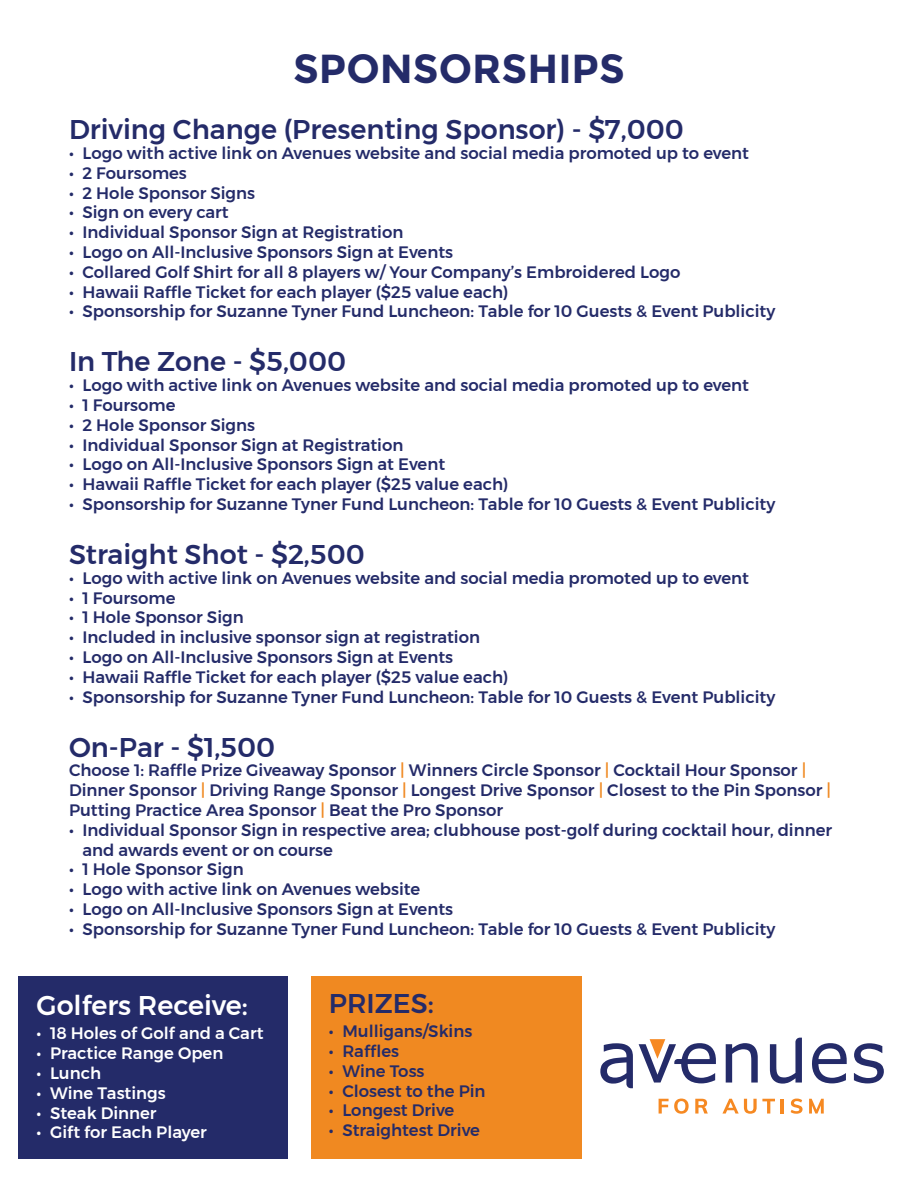
<style>
.page{position:relative;width:918px;height:1188px;background:#fff}
.page>*{position:absolute;margin:0;border:0;box-sizing:border-box;transform-origin:0 0}
.t1{font:700 40.5px "Montserrat";color:#242b69}
.t2{font:500 27px "Montserrat";color:#242b69}
.t3{font:500 27px "Montserrat";color:#fff}
.t4{font:500 16.5px/19.8px "Montserrat";color:#242b69}
.t5{font:500 16.5px "Montserrat";color:#fff}
.s1{color:#f08921}
</style>
<div class="page">
<div style="left:18px;top:977px;width:270px;height:182px;background:#242b69"></div>
<div style="left:312px;top:977px;width:270px;height:182px;background:#f08921"></div>
<svg style="left:726px;top:1043px;width:32px;height:40px"></svg>
<svg style="left:854px;top:1043px;width:30px;height:40px"></svg>
<svg style="left:770px;top:1038px;width:32px;height:46px"></svg>
<svg style="left:600px;top:1043px;width:33px;height:45px"></svg>
<svg style="left:812px;top:1043px;width:35px;height:40px"></svg>
<svg style="left:639px;top:1039px;width:77px;height:44px"></svg>
<svg style="left:659px;top:1099px;width:30px;height:15px"></svg>
<svg style="left:695px;top:1099px;width:13px;height:15px"></svg>
<svg style="left:722px;top:1099px;width:53px;height:15px"></svg>
<hr style="left:781px;top:1099px;width:3px;height:15px;background:#f68922">
<svg style="left:791px;top:1099px;width:12px;height:15px"></svg>
<svg style="left:809px;top:1099px;width:15px;height:15px"></svg>
<p class="t1" style="left:293px;top:44px;width:333px">SPONSORSHIPS</p>
<p class="t2" style="left:69px;top:108px;width:617px">Driving Change (Presenting Sponsor) - $7,000</p>
<p class="t4" style="left:69px;top:143px;width:681px">• Logo with active link on Avenues website and social media promoted up to event</p>
<p class="t4" style="left:69px;top:163px;width:119px">• 2 Foursomes</p>
<p class="t4" style="left:69px;top:183px;width:188px">• 2 Hole Sponsor Signs</p>
<p class="t4" style="left:69px;top:202px;width:161px">• Sign on every cart</p>
<p class="t4" style="left:69px;top:222px;width:336px">• Individual Sponsor Sign at Registration</p>
<p class="t4" style="left:69px;top:242px;width:386px">• Logo on All-Inclusive Sponsors Sign at Events</p>
<p class="t4" style="left:69px;top:262px;width:613px">• Collared Golf Shirt for all 8 players w/ Your Company’s Embroidered Logo</p>
<p class="t4" style="left:69px;top:282px;width:441px">• Hawaii Raffle Ticket for each player ($25 value each)</p>
<p class="t4" style="left:69px;top:301px;width:708px">• Sponsorship for Suzanne Tyner Fund Luncheon: Table for 10 Guests &amp; Event Publicity</p>
<p class="t2" style="left:69px;top:341px;width:279px">In The Zone - $5,000</p>
<p class="t4" style="left:69px;top:375px;width:681px">• Logo with active link on Avenues website and social media promoted up to event</p>
<p class="t4" style="left:69px;top:395px;width:108px">• 1 Foursome</p>
<p class="t4" style="left:69px;top:415px;width:188px">• 2 Hole Sponsor Signs</p>
<p class="t4" style="left:69px;top:435px;width:336px">• Individual Sponsor Sign at Registration</p>
<p class="t4" style="left:69px;top:454px;width:378px">• Logo on All-Inclusive Sponsors Sign at Event</p>
<p class="t4" style="left:69px;top:474px;width:441px">• Hawaii Raffle Ticket for each player ($25 value each)</p>
<p class="t4" style="left:69px;top:494px;width:708px">• Sponsorship for Suzanne Tyner Fund Luncheon: Table for 10 Guests &amp; Event Publicity</p>
<p class="t2" style="left:69px;top:533px;width:297px">Straight Shot - $2,500</p>
<p class="t4" style="left:69px;top:568px;width:681px">• Logo with active link on Avenues website and social media promoted up to event</p>
<p class="t4" style="left:69px;top:588px;width:108px">• 1 Foursome</p>
<p class="t4" style="left:69px;top:607px;width:176px">• 1 Hole Sponsor Sign</p>
<p class="t4" style="left:69px;top:627px;width:413px">• Included in inclusive sponsor sign at registration</p>
<p class="t4" style="left:69px;top:647px;width:386px">• Logo on All-Inclusive Sponsors Sign at Events</p>
<p class="t4" style="left:69px;top:667px;width:441px">• Hawaii Raffle Ticket for each player ($25 value each)</p>
<p class="t4" style="left:69px;top:687px;width:708px">• Sponsorship for Suzanne Tyner Fund Luncheon: Table for 10 Guests &amp; Event Publicity</p>
<p class="t2" style="left:69px;top:726px;width:208px">On-Par - $1,500</p>
<p class="t4" style="left:69px;top:760px;width:764px">Choose 1: Raffle Prize Giveaway Sponsor <span class="s1">|</span> Winners Circle Sponsor <span class="s1">|</span> Cocktail Hour Sponsor <span class="s1">|<br></span>Dinner Sponsor <span class="s1">|</span> Driving Range Sponsor <span class="s1">|</span> Longest Drive Sponsor <span class="s1">|</span> Closest to the Pin Sponsor <span class="s1">|<br></span>Putting Practice Area Sponsor <span class="s1">|</span> Beat the Pro Sponsor</p>
<p class="t4" style="left:82px;top:820px;width:751px;text-indent:-14px">• Individual Sponsor Sign in respective area; clubhouse post-golf during cocktail hour, dinner and awards event or on course</p>
<p class="t4" style="left:69px;top:859px;width:176px">• 1 Hole Sponsor Sign</p>
<p class="t4" style="left:69px;top:879px;width:353px">• Logo with active link on Avenues website</p>
<p class="t4" style="left:69px;top:899px;width:386px">• Logo on All-Inclusive Sponsors Sign at Events</p>
<p class="t4" style="left:69px;top:919px;width:708px">• Sponsorship for Suzanne Tyner Fund Luncheon: Table for 10 Guests &amp; Event Publicity</p>
<p class="t3" style="left:37px;top:985px;width:213px">Golfers Receive:</p>
<p class="t5" style="left:37px;top:1021px;width:228px">• 18 Holes of Golf and a Cart</p>
<p class="t5" style="left:37px;top:1040px;width:188px">• Practice Range Open</p>
<p class="t5" style="left:37px;top:1060px;width:66px">• Lunch</p>
<p class="t5" style="left:37px;top:1080px;width:131px">• Wine Tastings</p>
<p class="t5" style="left:37px;top:1100px;width:122px">• Steak Dinner</p>
<p class="t5" style="left:37px;top:1120px;width:172px">• Gift for Each Player</p>
<p class="t2" style="left:329px;top:983px;width:106px">PRIZES:</p>
<p class="t4" style="left:329px;top:1021px;width:145px">• Mulligans/Skins</p>
<p class="t4" style="left:329px;top:1041px;width:72px">• Raffles</p>
<p class="t4" style="left:329px;top:1061px;width:97px">• Wine Toss</p>
<p class="t4" style="left:329px;top:1081px;width:158px">• Closest to the Pin</p>
<p class="t4" style="left:329px;top:1101px;width:127px">• Longest Drive</p>
<p class="t4" style="left:329px;top:1120px;width:153px">• Straightest Drive</p>
</div>
